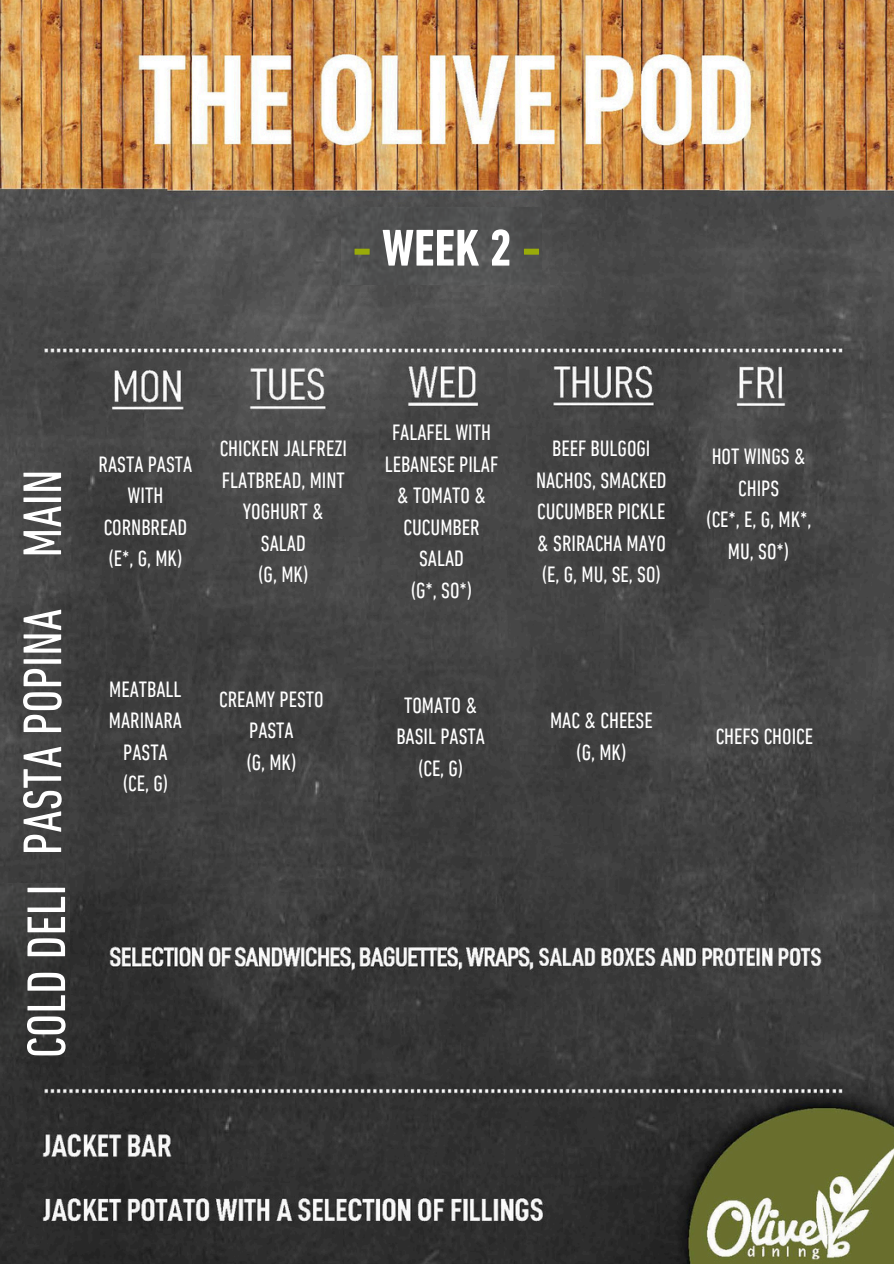
<style>
.page{position:relative;width:894px;height:1264px;background:#fff}
.page>*{position:absolute;margin:0;border:0;box-sizing:border-box;transform-origin:0 0}
.t1{font:condensed 55.2px "DIN Next LT Pro";color:#fff}
.t2{font:700 condensed 52.5px "DIN Next LT Pro";color:#fff}
.t3{font:condensed 22.5px/31.5px "DIN Next LT Pro";color:#fff;text-align:center}
.s1{color:#99ab09}
</style>
<div class="page">
<img style="left:0;top:0;width:893px;height:1263px">
<img style="left:342px;top:208px;width:199px;height:76px">
<img style="left:0;top:883px;width:70px;height:173px">
<p class="t2" style="left:352px;top:226px;width:190px"><span class="s1">-</span>WEEK2<span class="s1">-</span></p>
<h1 class="t1" style="left:20px;top:557px;width:90px;rotate:-90deg">MAIN</h1>
<h2 class="t1" style="left:20px;top:855px;width:248px;rotate:-90deg">PASTA POPINA</h2>
<h2 class="t1" style="left:24px;top:1058px;width:175px;rotate:-90deg">COLD DELI</h2>
<p class="t3" style="left:99px;top:450px;width:95px">RASTA PASTA<br>WITH<br>CORNBREAD</p>
<p class="t3" style="left:108px;top:545px;width:76px">(E*, G, MK)</p>
<p class="t3" style="left:220px;top:435px;width:129px">CHICKEN JALFREZI<br>FLATBREAD, MINT<br>YOGHURT &amp;<br>SALAD</p>
<p class="t3" style="left:258px;top:561px;width:52px">(G, MK)</p>
<p class="t3" style="left:109px;top:675px;width:75px">MEATBALL<br>MARINARA<br>PASTA</p>
<p class="t3" style="left:122px;top:770px;width:47px">(CE, G)</p>
<p class="t3" style="left:219px;top:685px;width:106px">CREAMY PESTO<br>PASTA</p>
<p class="t3" style="left:246px;top:748px;width:52px">(G, MK)</p>
<p class="t3" style="left:384px;top:418px;width:115px">FALAFEL WITH<br>LEBANESE PILAF &amp; TOMATO &amp;<br>CUCUMBER<br>SALAD</p>
<p class="t3" style="left:410px;top:576px;width:64px">(G*, SO*)</p>
<h2 class="t3" style="left:396px;top:691px;width:90px">TOMATO &amp;<br>BASIL PASTA</h2>
<p class="t3" style="left:417px;top:754px;width:47px">(CE, G)</p>
<p class="t3" style="left:536px;top:435px;width:132px">BEEF BULGOGI<br>NACHOS, SMACKED<br>CUCUMBER PICKLE &amp; SRIRACHA MAYO</p>
<p class="t3" style="left:541px;top:561px;width:121px">(E, G, MU, SE, SO)</p>
<p class="t3" style="left:550px;top:707px;width:104px">MAC &amp; CHEESE</p>
<p class="t3" style="left:575px;top:738px;width:52px">(G, MK)</p>
<p class="t3" style="left:711px;top:443px;width:96px">HOT WINGS &amp;<br>CHIPS</p>
<p class="t3" style="left:705px;top:506px;width:107px">(CE*, E, G, MK*,<br>MU, SO*)</p>
<p class="t3" style="left:715px;top:722px;width:99px">CHEFS CHOICE</p>
</div>
